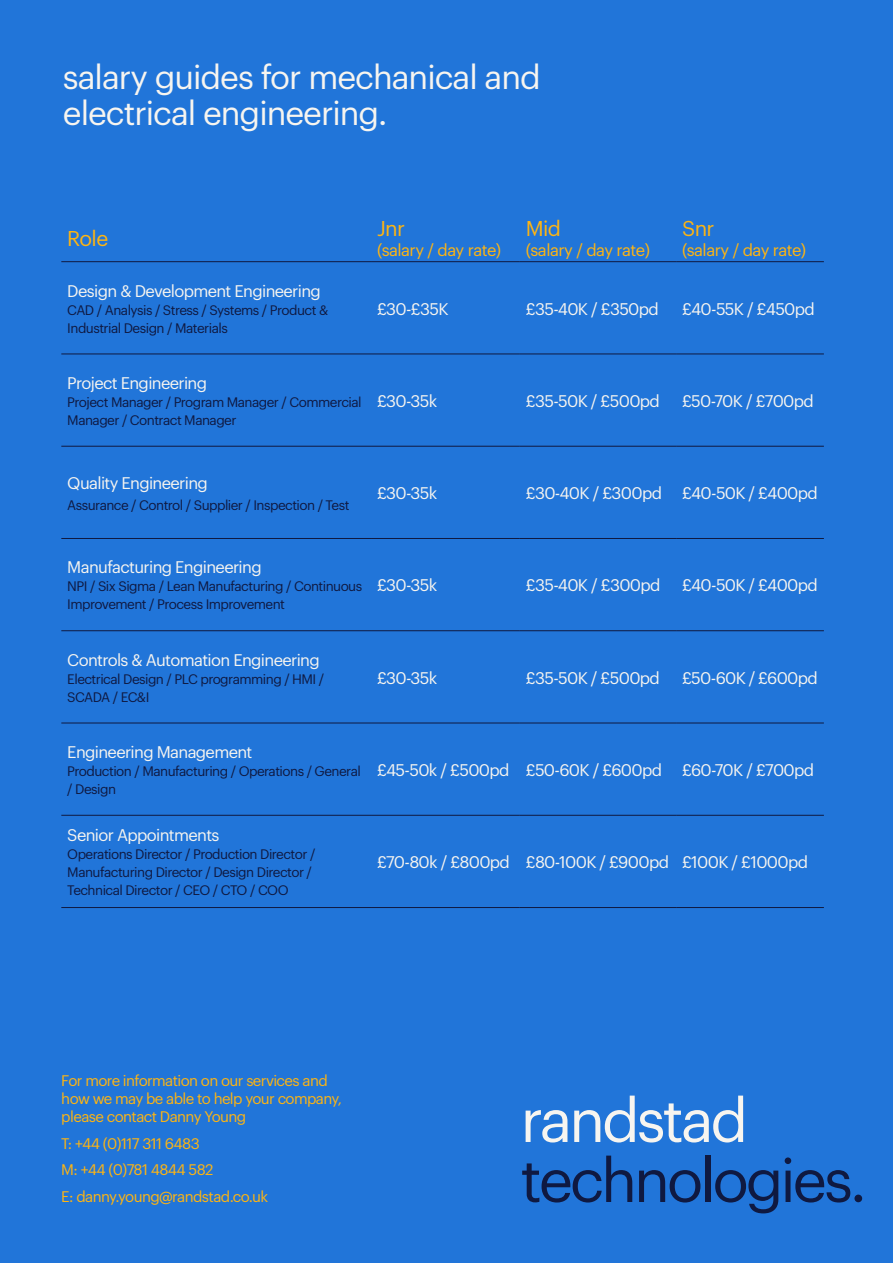
<style>
.page{position:relative;width:893px;height:1263px;background:#2175d9}
.page>*{position:absolute;margin:0;border:0;box-sizing:border-box;transform-origin:0 0}
.t1{font:60px "Graphik LCG";letter-spacing:-.05em;color:#0f1941}
.t2{font:60px "Graphik LCG";letter-spacing:-.05em;color:#f7f5f0}
.t3{font:33px/36px "Graphik LCG";letter-spacing:-.03em;color:#f7f5f0}
.t4{font:21px "Graphik LCG";letter-spacing:-.03em;color:#ffb511}
.t5{font:16.5px "Graphik LCG";letter-spacing:-.04em;color:#f7f5f0}
.t6{font:16.5px "Graphik LCG";letter-spacing:-.03em;color:#ffb511}
.t7{font:15px/18px "Graphik LCG";letter-spacing:-.04em;color:#ffb511}
.t8{font:13.5px/18px "Graphik LCG";letter-spacing:-.04em;color:#0f1941}
</style>
<div class="page">
<hr style="left:61px;top:261px;width:310px;height:1px;background:#0f1941">
<hr style="left:371px;top:261px;width:149px;height:1px;background:#0f1941">
<hr style="left:520px;top:261px;width:156px;height:1px;background:#0f1941">
<hr style="left:676px;top:261px;width:148px;height:1px;background:#0f1941">
<hr style="left:61px;top:354px;width:310px;height:1px;background:#0f1941">
<hr style="left:371px;top:354px;width:149px;height:1px;background:#0f1941">
<hr style="left:520px;top:354px;width:156px;height:1px;background:#0f1941">
<hr style="left:676px;top:354px;width:148px;height:1px;background:#0f1941">
<hr style="left:61px;top:446px;width:310px;height:1px;background:#0f1941">
<hr style="left:371px;top:446px;width:149px;height:1px;background:#0f1941">
<hr style="left:520px;top:446px;width:156px;height:1px;background:#0f1941">
<hr style="left:676px;top:446px;width:148px;height:1px;background:#0f1941">
<hr style="left:61px;top:538px;width:310px;height:1px;background:#0f1941">
<hr style="left:371px;top:538px;width:149px;height:1px;background:#0f1941">
<hr style="left:520px;top:538px;width:156px;height:1px;background:#0f1941">
<hr style="left:676px;top:538px;width:148px;height:1px;background:#0f1941">
<hr style="left:61px;top:630px;width:310px;height:1px;background:#0f1941">
<hr style="left:371px;top:630px;width:149px;height:1px;background:#0f1941">
<hr style="left:520px;top:630px;width:156px;height:1px;background:#0f1941">
<hr style="left:676px;top:630px;width:148px;height:1px;background:#0f1941">
<hr style="left:61px;top:723px;width:310px;height:1px;background:#0f1941">
<hr style="left:371px;top:723px;width:149px;height:1px;background:#0f1941">
<hr style="left:520px;top:723px;width:156px;height:1px;background:#0f1941">
<hr style="left:676px;top:723px;width:148px;height:1px;background:#0f1941">
<hr style="left:61px;top:815px;width:310px;height:1px;background:#0f1941">
<hr style="left:371px;top:815px;width:149px;height:1px;background:#0f1941">
<hr style="left:520px;top:815px;width:156px;height:1px;background:#0f1941">
<hr style="left:676px;top:815px;width:148px;height:1px;background:#0f1941">
<hr style="left:61px;top:907px;width:310px;height:1px;background:#0f1941">
<hr style="left:371px;top:907px;width:149px;height:1px;background:#0f1941">
<hr style="left:520px;top:907px;width:156px;height:1px;background:#0f1941">
<hr style="left:676px;top:907px;width:148px;height:1px;background:#0f1941">
<p class="t3" style="left:63px;top:57px;width:479px">salary guides for mechanical and electrical engineering.</p>
<p class="t4" style="left:67px;top:222px;width:42px">Role</p>
<p class="t4" style="left:377px;top:212px;width:30px">Jnr</p>
<p class="t6" style="left:377px;top:237px;width:126px">(salary / day rate)</p>
<p class="t4" style="left:526px;top:212px;width:37px">Mid</p>
<p class="t6" style="left:526px;top:237px;width:126px">(salary / day rate)</p>
<p class="t4" style="left:682px;top:212px;width:34px">Snr</p>
<p class="t6" style="left:682px;top:237px;width:126px">(salary / day rate)</p>
<p class="t5" style="left:67px;top:278px;width:255px">Design &amp; Development Engineering</p>
<p class="t8" style="left:67px;top:299px;width:262px">CAD / Analysis / Stress / Systems / Product &amp;<br>Industrial Design / Materials</p>
<p class="t5" style="left:377px;top:296px;width:73px">£30-£35K</p>
<p class="t5" style="left:526px;top:296px;width:135px">£35-40K / £350pd</p>
<p class="t5" style="left:682px;top:296px;width:134px">£40-55K / £450pd</p>
<p class="t5" style="left:67px;top:370px;width:141px">Project Engineering</p>
<p class="t8" style="left:67px;top:392px;width:296px">Project Manager / Program Manager / Commercial<br>Manager / Contract Manager</p>
<p class="t5" style="left:377px;top:388px;width:62px">£30-35k</p>
<p class="t5" style="left:526px;top:388px;width:136px">£35-50K / £500pd</p>
<p class="t5" style="left:682px;top:388px;width:133px">£50-70K / £700pd</p>
<p class="t5" style="left:67px;top:470px;width:142px">Quality Engineering</p>
<p class="t8" style="left:67px;top:495px;width:284px">Assurance / Control / Supplier / Inspection / Test</p>
<p class="t5" style="left:377px;top:481px;width:62px">£30-35k</p>
<p class="t5" style="left:526px;top:481px;width:138px">£30-40K / £300pd</p>
<p class="t5" style="left:682px;top:481px;width:137px">£40-50K / £400pd</p>
<p class="t5" style="left:67px;top:555px;width:196px">Manufacturing Engineering</p>
<p class="t8" style="left:67px;top:576px;width:296px">NPI / Six Sigma / Lean Manufacturing / Continuous<br>Improvement / Process Improvement</p>
<p class="t5" style="left:377px;top:573px;width:62px">£30-35k</p>
<p class="t5" style="left:526px;top:573px;width:136px">£35-40K / £300pd</p>
<p class="t5" style="left:682px;top:573px;width:137px">£40-50K / £400pd</p>
<p class="t5" style="left:67px;top:647px;width:254px">Controls &amp; Automation Engineering</p>
<p class="t8" style="left:67px;top:669px;width:258px">Electrical Design / PLC programming / HMI /<br>SCADA / EC&amp;I</p>
<p class="t5" style="left:377px;top:665px;width:62px">£30-35k</p>
<p class="t5" style="left:526px;top:665px;width:136px">£35-50K / £500pd</p>
<p class="t5" style="left:682px;top:665px;width:137px">£50-60K / £600pd</p>
<p class="t5" style="left:67px;top:739px;width:187px">Engineering Management</p>
<p class="t8" style="left:67px;top:761px;width:295px">Production / Manufacturing / Operations / General / Design</p>
<p class="t5" style="left:377px;top:757px;width:134px">£45-50k / £500pd</p>
<p class="t5" style="left:526px;top:757px;width:138px">£50-60K / £600pd</p>
<p class="t5" style="left:682px;top:757px;width:134px">£60-70K / £700pd</p>
<p class="t5" style="left:67px;top:823px;width:154px">Senior Appointments</p>
<p class="t8" style="left:67px;top:844px;width:250px">Operations Director / Production Director /<br>Manufacturing Director / Design Director /<br>Technical Director / CEO / CTO / COO</p>
<p class="t5" style="left:377px;top:850px;width:134px">£70-80k / £800pd</p>
<p class="t5" style="left:526px;top:850px;width:145px">£80-100K / £900pd</p>
<p class="t5" style="left:682px;top:850px;width:128px">£100K / £1000pd</p>
<p class="t7" style="left:61px;top:1071px;width:282px">For more information on our services and how we may be able to help your company, please contact Danny Young</p>
<p class="t7" style="left:61px;top:1133px;width:140px">T: +44 (0)117 311 6483</p>
<p class="t7" style="left:61px;top:1160px;width:154px">M: +44 (0)781 4844 582</p>
<p class="t7" style="left:61px;top:1186px;width:208px">E: danny.young@randstad.co.uk</p>
<p class="t2" style="left:521px;top:1075px;width:229px">randstad</p>
<p class="t1" style="left:521px;top:1135px;width:348px">technologies.</p>
</div>
